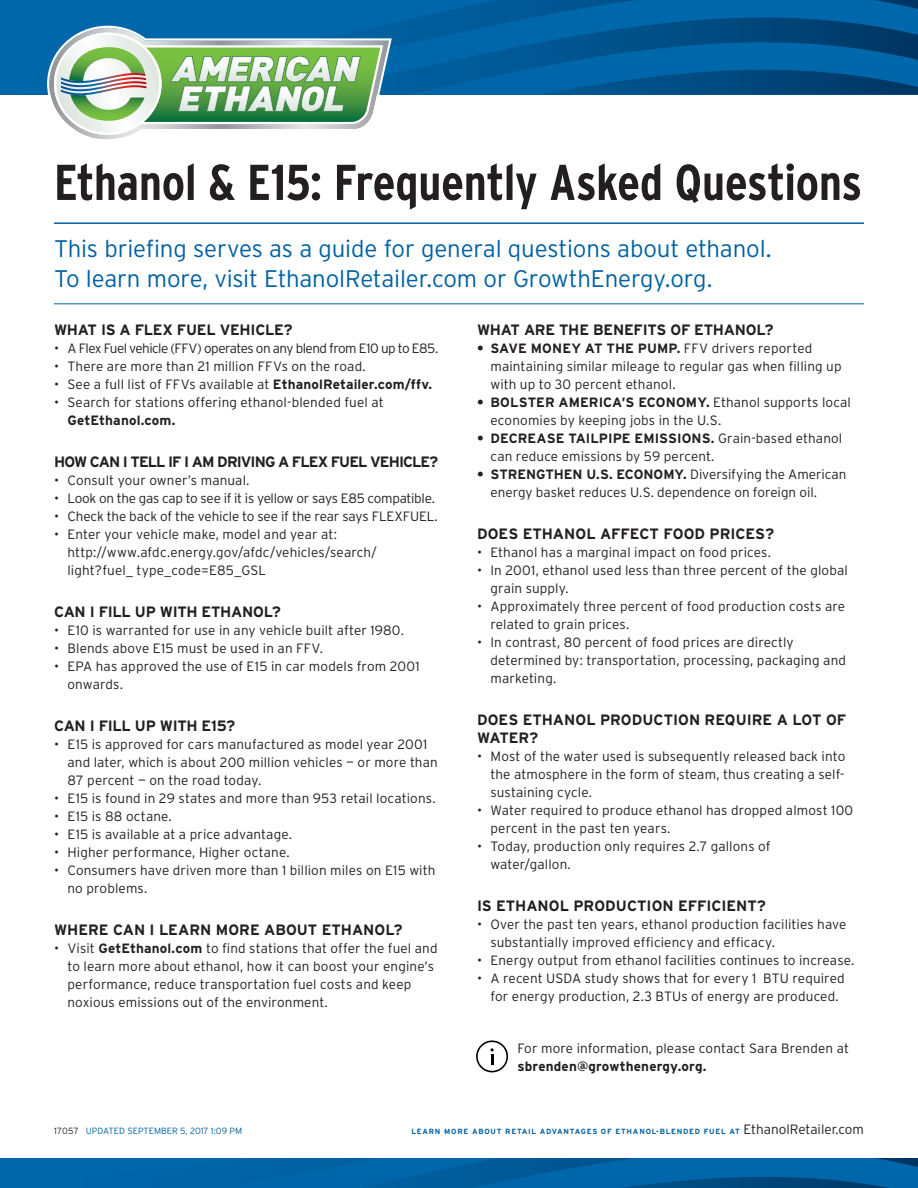
<style>
.page{position:relative;width:918px;height:1188px;background:#fff}
.page>*{position:absolute;margin:0;border:0;box-sizing:border-box;transform-origin:0 0}
.t1{font:700 condensed 50.25px "Interstate";letter-spacing:-.01em;color:#231f20}
.intro_green{font:300 24px/30px "Interstate";letter-spacing:-.005em;color:#0061a2}
.subh_12{font:700 15px/18px "Interstate";letter-spacing:-.01em;color:#231f20}
.subh_12-2{font:700 15px "Interstate";letter-spacing:-.06em;color:#231f20}
.b_9{font:300 13.5px/18px "Interstate";letter-spacing:.01em;color:#231f20}
.b_9-2{font:300 13.5px "Interstate";letter-spacing:-.04em;color:#231f20}
.b_9-3{font:300 13.5px "Interstate";letter-spacing:-.02em;color:#231f20}
.b_9-4{font:300 13.5px "Interstate";letter-spacing:-.015em;color:#231f20}
.b_9-5{font:300 9px "Interstate";color:#0061a2}
.t2{font:700 7.5px "Interstate";letter-spacing:.1em;color:#0061a2}
.s1{font-weight:700}
.s2{color:#231f20}
.s3{font-weight:300;font-size:13.5px;color:#231f20}
</style>
<div class="page">
<svg style="left:0;top:0;width:918px;height:95px;background:#005d9b"></svg>
<svg style="left:0;top:1158px;width:918px;height:30px;background:#0061a2"></svg>
<svg style="left:47px;top:26px;width:345px;height:113px"></svg>
<hr style="left:54px;top:222px;width:810px;height:2px;background:#0061a2">
<hr style="left:54px;top:303px;width:810px;height:1px;background:#0061a2">
<svg style="left:476px;top:1040px;width:32px;height:32px"></svg>
<p class="t1" style="left:54px;top:154px;width:810px">Ethanol &amp; E15: Frequently Asked Questions</p>
<p class="intro_green" style="left:54px;top:233px;width:719px">This briefing serves as a guide for general questions about ethanol.<br>To learn more, visit EthanolRetailer.com or GrowthEnergy.org.</p>
<p class="subh_12" style="left:54px;top:321px;width:240px">WHAT IS A FLEX FUEL VEHICLE?</p>
<p class="b_9-2" style="left:54px;top:341px;width:386px">• A Flex Fuel vehicle (FFV) operates on any blend from E10 up to E85.</p>
<p class="b_9" style="left:54px;top:357px;width:313px">• There are more than 21 million FFVs on the road.</p>
<p class="b_9" style="left:54px;top:375px;width:380px">• See a full list of FFVs available at <span class="s1">EthanolRetailer.com/ffv.</span></p>
<p class="b_9" style="left:68px;top:393px;width:318px;text-indent:-14px">• Search for stations offering ethanol-blended fuel at<br><span class="s1">GetEthanol.com.</span></p>
<p class="subh_12-2" style="left:54px;top:453px;width:386px">HOW CAN I TELL IF I AM DRIVING A FLEX FUEL VEHICLE?</p>
<p class="b_9" style="left:54px;top:471px;width:197px">• Consult your owner’s manual.</p>
<p class="b_9-3" style="left:54px;top:491px;width:382px">• Look on the gas cap to see if it is yellow or says E85 compatible.</p>
<p class="b_9-4" style="left:54px;top:509px;width:385px">• Check the back of the vehicle to see if the rear says FLEXFUEL.</p>
<p class="b_9" style="left:68px;top:525px;width:311px;text-indent:-14px">• Enter your vehicle make, model and year at: http://www.afdc.energy.gov/afdc/vehicles/search/ light?fuel_ type_code=E85_GSL</p>
<p class="subh_12" style="left:54px;top:603px;width:229px">CAN I FILL UP WITH ETHANOL?</p>
<p class="b_9" style="left:54px;top:621px;width:351px">• E10 is warranted for use in any vehicle built after 1980.</p>
<p class="b_9" style="left:54px;top:639px;width:271px">• Blends above E15 must be used in an FFV.</p>
<p class="b_9" style="left:68px;top:657px;width:354px;text-indent:-14px">• EPA has approved the use of E15 in car models from 2001 onwards.</p>
<p class="subh_12" style="left:54px;top:717px;width:183px">CAN I FILL UP WITH E15?</p>
<p class="b_9" style="left:68px;top:735px;width:372px;text-indent:-14px">• E15 is approved for cars manufactured as model year 2001 and later, which is about 200 million vehicles — or more than<br>87 percent — on the road today.</p>
<p class="b_9" style="left:54px;top:789px;width:383px">• E15 is found in 29 states and more than 953 retail locations.</p>
<p class="b_9" style="left:54px;top:807px;width:119px">• E15 is 88 octane.</p>
<p class="b_9" style="left:54px;top:825px;width:240px">• E15 is available at a price advantage.</p>
<p class="b_9" style="left:54px;top:843px;width:237px">• Higher performance, Higher octane.</p>
<p class="b_9" style="left:68px;top:861px;width:369px;text-indent:-14px">• Consumers have driven more than 1 billion miles on E15 with no problems.</p>
<p class="subh_12" style="left:54px;top:921px;width:350px">WHERE CAN I LEARN MORE ABOUT ETHANOL?</p>
<p class="b_9" style="left:68px;top:939px;width:372px;text-indent:-14px">• Visit <span class="s1">GetEthanol.com</span> to find stations that offer the fuel and to learn more about ethanol, how it can boost your engine’s performance, reduce transportation fuel costs and keep noxious emissions out of the environment.</p>
<p class="subh_12" style="left:477px;top:321px;width:298px">WHAT ARE THE BENEFITS OF ETHANOL?</p>
<p class="b_9" style="left:490px;top:339px;width:353px;text-indent:-14px"><span class="s1">• SAVE MONEY AT THE PUMP.</span> FFV drivers reported maintaining similar mileage to regular gas when filling up with up to 30 percent ethanol.</p>
<p class="b_9" style="left:490px;top:393px;width:362px;text-indent:-14px"><span class="s1">• BOLSTER AMERICA’S ECONOMY.</span> Ethanol supports local economies by keeping jobs in the U.S.</p>
<p class="b_9" style="left:490px;top:429px;width:353px;text-indent:-14px"><span class="s1">• DECREASE TAILPIPE EMISSIONS.</span> Grain-based ethanol can reduce emissions by 59 percent.</p>
<p class="b_9" style="left:490px;top:465px;width:358px;text-indent:-14px"><span class="s1">• STRENGTHEN U.S. ECONOMY.</span> Diversifying the American energy basket reduces U.S. dependence on foreign oil.</p>
<p class="subh_12" style="left:477px;top:525px;width:299px">DOES ETHANOL AFFECT FOOD PRICES?</p>
<p class="b_9" style="left:477px;top:543px;width:296px">• Ethanol has a marginal impact on food prices.</p>
<p class="b_9" style="left:490px;top:561px;width:359px;text-indent:-14px">• In 2001, ethanol used less than three percent of the global grain supply.</p>
<p class="b_9" style="left:490px;top:597px;width:356px;text-indent:-14px">• Approximately three percent of food production costs are related to grain prices.</p>
<p class="b_9" style="left:490px;top:633px;width:357px;text-indent:-14px">• In contrast, 80 percent of food prices are directly determined by: transportation, processing, packaging and marketing.</p>
<p class="subh_12" style="left:477px;top:711px;width:371px">DOES ETHANOL PRODUCTION REQUIRE A LOT OF<br>WATER?</p>
<p class="b_9" style="left:490px;top:747px;width:356px;text-align:justify;text-indent:-14px">• M ost of the water used is subsequently released back into the atmosphere in the form of steam, thus creating a self&shy;sustaining cycle.</p>
<p class="b_9" style="left:490px;top:801px;width:364px;text-indent:-14px">• Water required to produce ethanol has dropped almost 100 percent in the past ten years.</p>
<p class="b_9" style="left:490px;top:837px;width:282px;text-indent:-14px">• Today, production only requires 2.7 gallons of water/gallon.</p>
<p class="subh_12" style="left:477px;top:897px;width:291px">IS ETHANOL PRODUCTION EFFICIENT?</p>
<p class="b_9" style="left:490px;top:915px;width:357px;text-indent:-14px">• Over the past ten years, ethanol production facilities have substantially improved efficiency and efficacy.</p>
<p class="b_9" style="left:477px;top:951px;width:379px">• Energy output from ethanol facilities continues to increase.</p>
<p class="b_9" style="left:477px;top:969px;width:369px;text-align:center">• A recent USDA study shows that for every 1 BTU required for energy production, 2.3 BTUs of energy are produced.</p>
<p class="b_9" style="left:518px;top:1039px;width:333px">For more information, please contact Sara Brenden at <span class="s1">sbrenden@growthenergy.org.</span></p>
<p class="b_9-5" style="left:54px;top:1126px;width:85px"><span class="s2">17057</span> UPDATED Septe</p>
<p class="b_9-5" style="left:154px;top:1126px;width:88px">mber 5, 2017 1:09 PM</p>
<p class="t2" style="left:411px;top:1127px;width:454px">LEARN MORE ABOUT RETAIL ADVANTAGES OF ETHANOL-BLENDED FUEL AT <span class="s3">EthanolRetailer.com</span></p>
</div>
